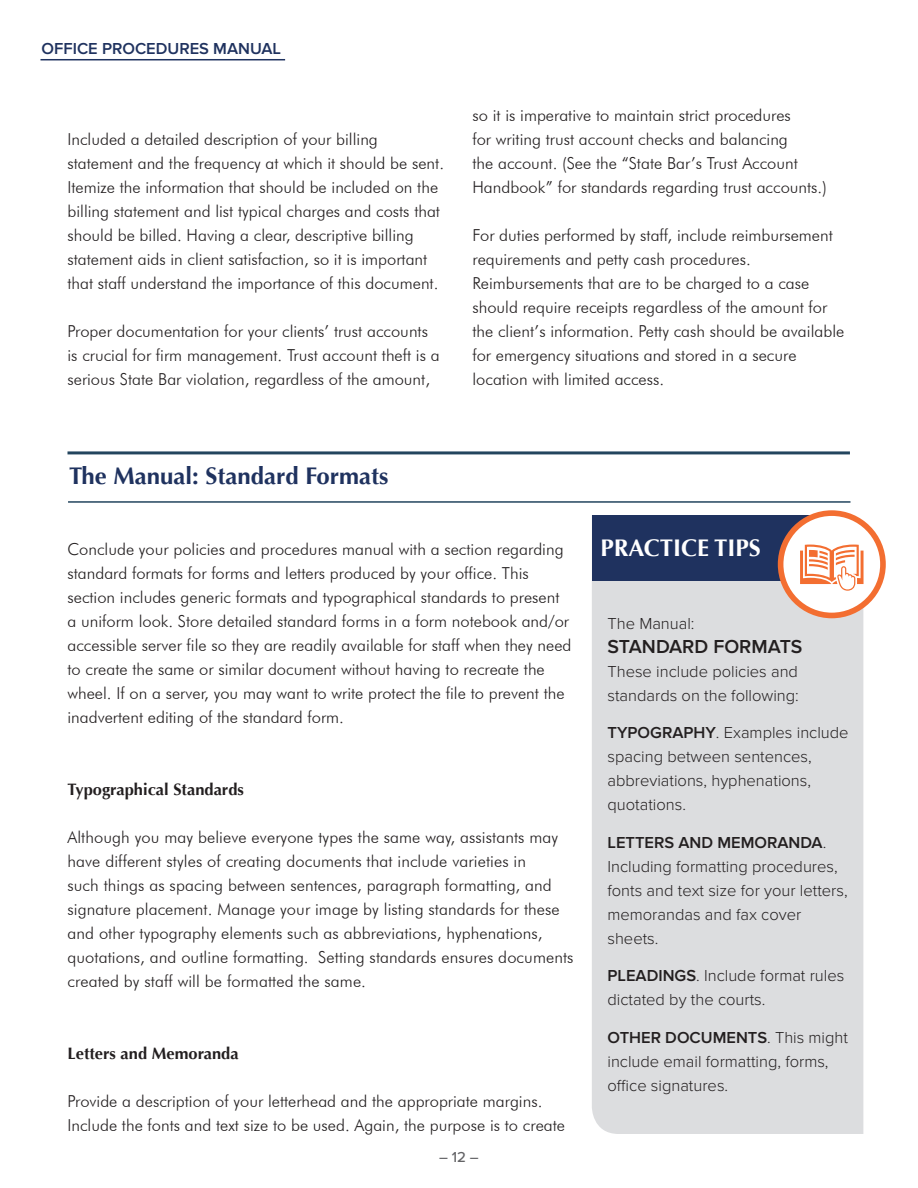
<style>
.page{position:relative;width:918px;height:1188px;background:#fff}
.page>*{position:absolute;margin:0;border:0;box-sizing:border-box;transform-origin:0 0}
.t1{font:700 24px "Optima";color:#1f325f}
.t2{font:700 24px "Optima";color:#fff}
.t3{font:600 19.5px "Proxima Nova";color:#231f20}
.t4{font:300 16.5px/24px "Futura BT";color:#231f20}
.t5{font:300 16.5px/24px "Proxima Nova";color:#231f20}
.t6{font:700 16.5px "Optima";color:#231f20}
.t7{font:600 16.5px "Proxima Nova";color:#1f325f}
.t8{font:500 15px "Proxima Nova";color:#636366}
.s1{font-weight:600}
</style>
<div class="page">
<hr style="left:40px;top:59px;width:245px;height:1px;background:#1f325f">
<hr style="left:68px;top:451px;width:782px;height:3px;background:#23455e">
<hr style="left:68px;top:501px;width:782px;height:2px;background:#23455e">
<div style="left:592px;top:515px;width:271px;height:619px;background:#dcdddf"></div>
<div style="left:592px;top:516px;width:257px;height:65px;background:#1f325f"></div>
<svg style="left:778px;top:510px;width:108px;height:108px"></svg>
<p class="t7" style="left:42px;top:39px;width:241px">OFFICE PROCEDURES MANUAL</p>
<p class="t4" style="left:68px;top:127px;width:378px">Included a detailed description of your billing statement and the frequency at which it should be sent.<br>Itemize the information that should be included on the billing statement and list typical charges and costs that should be billed. Having a clear, descriptive billing statement aids in client satisfaction, so it is important that staff understand the importance of this document.</p>
<p class="t4" style="left:68px;top:319px;width:374px">Proper documentation for your clients’ trust accounts is crucial for firm management. Trust account theft is a serious State Bar violation, regardless of the amount,</p>
<p class="t4" style="left:472px;top:103px;width:356px">so it is imperative to maintain strict procedures<br>for writing trust account checks and balancing<br>the account. (See the “State Bar’s Trust Account Handbook” for standards regarding trust accounts.)</p>
<p class="t4" style="left:472px;top:223px;width:373px">For duties performed by staff, include reimbursement requirements and petty cash procedures.<br>Reimbursements that are to be charged to a case should require receipts regardless of the amount for the client’s information. Petty cash should be available for emergency situations and stored in a secure location with limited access.</p>
<h1 class="t1" style="left:69px;top:462px;width:321px">The Manual: Standard Formats</h1>
<p class="t4" style="left:68px;top:537px;width:506px">Conclude your policies and procedures manual with a section regarding standard formats for forms and letters produced by your office. This section includes generic formats and typographical standards to present a uniform look. Store detailed standard forms in a form notebook and/or accessible server file so they are readily available for staff when they need to create the same or similar document without having to recreate the wheel. If on a server, you may want to write protect the file to prevent the inadvertent editing of the standard form.</p>
<p class="t6" style="left:68px;top:780px;width:178px">Typographical Standards</p>
<p class="t4" style="left:68px;top:825px;width:508px">Although you may believe everyone types the same way, assistants may have different styles of creating documents that include varieties in<br>such things as spacing between sentences, paragraph formatting, and signature placement. Manage your image by listing standards for these and other typography elements such as abbreviations, hyphenations, quotations, and outline formatting. Setting standards ensures documents created by staff will be formatted the same.</p>
<p class="t6" style="left:68px;top:1044px;width:173px">Letters and Memoranda</p>
<p class="t4" style="left:68px;top:1089px;width:499px">Provide a description of your letterhead and the appropriate margins.<br>Include the fonts and text size to be used. Again, the purpose is to create</p>
<p class="t8" style="left:439px;top:1148px;width:41px">– 12 –</p>
<h1 class="t2" style="left:600px;top:534px;width:148px">practice tipS</h1>
<p class="t5" style="left:608px;top:612px;width:89px">The Manual:</p>
<p class="t3" style="left:608px;top:635px;width:196px">STANDARD FORMATS</p>
<p class="t5" style="left:608px;top:660px;width:193px">These include policies and standards on the following:</p>
<p class="t5" style="left:608px;top:721px;width:243px"><span class="s1">TYPOGRAPHY</span>. Examples include spacing between sentences, abbreviations, hyphenations, quotations.</p>
<p class="t5" style="left:608px;top:831px;width:242px"><span class="s1">LETTERS AND MEMORANDA</span>.<br>Including formatting procedures, fonts and text size for your letters, memorandas and fax cover sheets.</p>
<p class="t5" style="left:608px;top:964px;width:238px"><span class="s1">PLEADINGS</span>. Include format rules dictated by the courts.</p>
<p class="t5" style="left:608px;top:1026px;width:242px"><span class="s1">OTHER DOCUMENTS</span>. This might include email formatting, forms, office signatures.</p>
</div>
